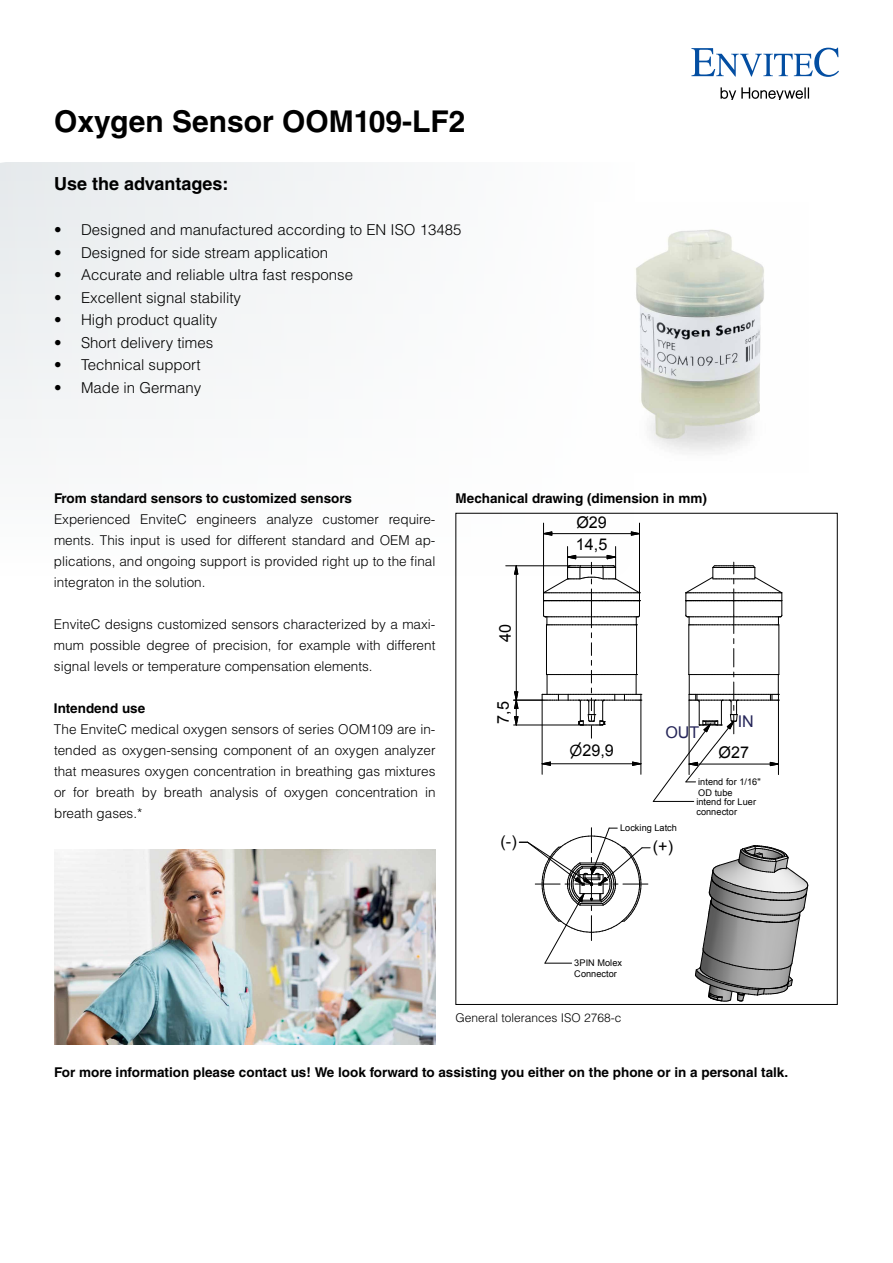
<style>
.page{position:relative;width:893px;height:1263px;background:#fff}
.page>*{position:absolute;margin:0;border:0;box-sizing:border-box;transform-origin:0 0}
.t1{font:700 30px "Honeywell Helvetica";color:#000}
.t2{font:700 18px "Honeywell Helvetica";color:#000}
.t3{font:16.2px "Arial";color:#000}
.t4{font:16.2px "Arial";color:#262659}
.t5{font:300 15px "Helvetica LT Std";color:#000}
.t6{font:300 13.5px/21px "Helvetica LT Std";color:#000;text-align:justify}
.t7{font:700 13.5px "Helvetica LT Std";color:#000}
.t8{font:300 12px "Helvetica LT Std";color:#000}
.t9{font:9.15px/10.5px "Arial";letter-spacing:.005em;color:#000}
.s1{font-family:"AIGDT";font-size:15.15px}
</style>
<div class="page">
<svg style="left:0;top:162px;width:634px;height:418px"></svg>
<svg style="left:691px;top:48px;width:148px;height:29px"></svg>
<svg style="left:721px;top:87px;width:88px;height:12px"></svg>
<img style="left:595px;top:203px;width:169px;height:269px">
<img style="left:54px;top:849px;width:381px;height:196px">
<svg style="left:695px;top:845px;width:114px;height:157px"></svg>
<hr style="left:688px;top:625px;width:1px;height:49px;background:#000">
<hr style="left:778px;top:625px;width:1px;height:49px;background:#000">
<svg style="left:685px;top:562px;width:98px;height:71px"></svg>
<hr style="left:506px;top:565px;width:63px;height:1px;background:#000">
<svg style="left:514px;top:546px;width:128px;height:192px"></svg>
<hr style="left:514px;top:725px;width:69px;height:1px;background:#000">
<svg style="left:541px;top:761px;width:10px;height:5px"></svg>
<svg style="left:632px;top:761px;width:9px;height:5px"></svg>
<hr style="left:550px;top:763px;width:83px;height:1px;background:#000">
<hr style="left:542px;top:700px;width:1px;height:74px;background:#000">
<hr style="left:641px;top:700px;width:1px;height:74px;background:#000">
<svg style="left:540px;top:531px;width:12px;height:5px"></svg>
<svg style="left:631px;top:531px;width:8px;height:5px"></svg>
<hr style="left:552px;top:533px;width:79px;height:1px;background:#000">
<hr style="left:639px;top:523px;width:1px;height:70px;background:#000">
<hr style="left:543px;top:523px;width:1px;height:70px;background:#000">
<svg style="left:652px;top:639px;width:128px;height:163px"></svg>
<hr style="left:653px;top:801px;width:41px;height:1px;background:#000">
<svg style="left:519px;top:827px;width:131px;height:137px"></svg>
<h1 class="t1" style="left:54px;top:104px;width:413px">Oxygen Sensor OOM109-LF2</h1>
<h2 class="t2" style="left:54px;top:173px;width:176px">Use the advantages:</h2>
<p class="t5" style="left:54px;top:220px;width:409px">• Designed and manufactured according to EN ISO 13485</p>
<p class="t5" style="left:54px;top:243px;width:276px">• Designed for side stream application</p>
<p class="t5" style="left:54px;top:265px;width:301px">• Accurate and reliable ultra fast response</p>
<p class="t5" style="left:54px;top:288px;width:189px">• Excellent signal stability</p>
<p class="t5" style="left:54px;top:310px;width:165px">• High product quality</p>
<p class="t5" style="left:54px;top:333px;width:161px">• Short delivery times</p>
<p class="t5" style="left:54px;top:355px;width:148px">• Technical support</p>
<p class="t5" style="left:54px;top:378px;width:149px">• Made in Germany</p>
<p class="t7" style="left:54px;top:490px;width:299px">From standard sensors to customized sensors</p>
<p class="t6" style="left:54px;top:509px;width:383px">Experienced EnviteC engineers analyze customer require&shy;ments. This input is used for different standard and OEM ap&shy;plications, and ongoing support is provided right up to the final integraton in the solution.</p>
<p class="t6" style="left:54px;top:614px;width:383px">EnviteC designs customized sensors characterized by a maxi&shy;mum possible degree of precision, for example with different signal levels or temperature compensation elements.</p>
<p class="t7" style="left:54px;top:700px;width:93px">Intendend use</p>
<p class="t6" style="left:54px;top:719px;width:383px">The EnviteC medical oxygen sensors of series OOM109 are in&shy;tended as oxygen-sensing component of an oxygen analyzer that measures oxygen concentration in breathing gas mixtures or for breath by breath analysis of oxygen concentration in breath gases.*</p>
<p class="t7" style="left:456px;top:490px;width:253px">Mechanical drawing (dimension in mm)</p>
<p class="t3" style="left:576px;top:533px;width:33px">14,5</p>
<p class="t3" style="left:576px;top:512px;width:32px">Ø29</p>
<p class="t3" style="left:494px;top:642px;width:20px;rotate:-90deg">40</p>
<p class="t3" style="left:492px;top:724px;width:24px;rotate:-90deg">7,5</p>
<p class="t3" style="left:500px;top:830px;width:18px">(-)</p>
<p class="t4" style="left:665px;top:721px;width:36px">OUT</p>
<p class="t4" style="left:738px;top:710px;width:18px">IN</p>
<p class="t3" style="left:569px;top:739px;width:46px"><span class="s1">n</span>29,9</p>
<p class="t3" style="left:718px;top:742px;width:32px">Ø27</p>
<p class="t9" style="left:620px;top:822px;width:58px">Locking Latch</p>
<p class="t3" style="left:653px;top:836px;width:22px">(+)</p>
<p class="t9" style="left:698px;top:777px;width:64px">intend for 1/16"<br>OD tube</p>
<p class="t9" style="left:696px;top:796px;width:61px">intend for Luer connector</p>
<p class="t9" style="left:574px;top:958px;width:49px">3PIN Molex<br>Connector</p>
<p class="t8" style="left:456px;top:1010px;width:167px">General tolerances ISO 2768-c</p>
<p class="t7" style="left:54px;top:1064px;width:736px">For more information please contact us! We look forward to assisting you either on the phone or in a personal talk.</p>
</div>
